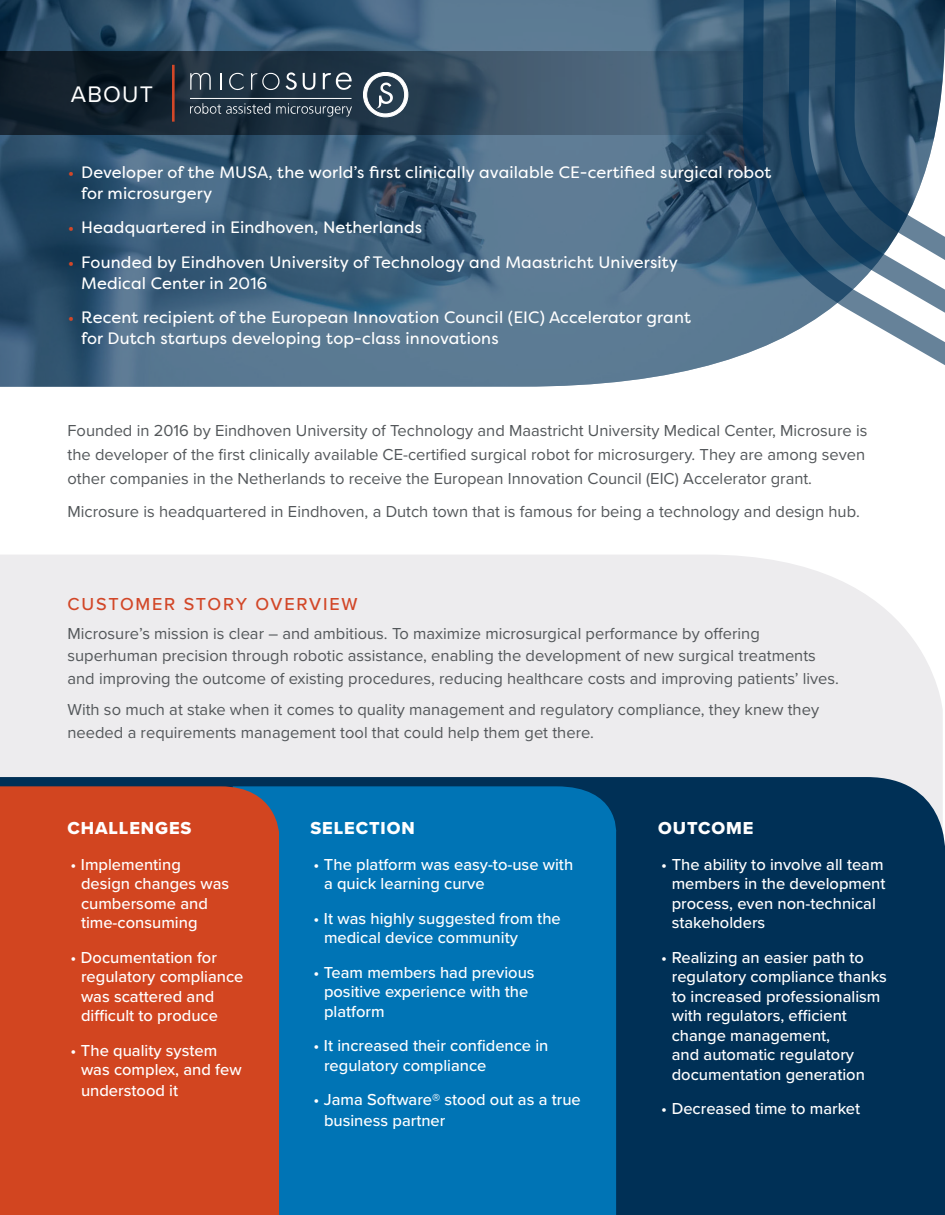
<style>
.page{position:relative;width:945px;height:1215px;background:#fff}
.page>*{position:absolute;margin:0;border:0;box-sizing:border-box;transform-origin:0 0}
.Summary_Label{font:23.4px "Proxima Nova";letter-spacing:.05em;color:#fff}
.t1{font:18px "Proxima Nova Extrabld";letter-spacing:.05em;color:#fff}
.t2{font:500 18px "Proxima Nova";letter-spacing:.1em;color:#d24728}
.Bullets{font:16.5px/22.5px "Proxima Nova";color:#53575a}
.Bullets-2{font:500 16.5px/19.5px "Proxima Nova";color:#fff}
.Bullets-3{font:16.5px/21px "Filson Pro";letter-spacing:.01em;color:#fff}
.s1{color:#d24728}
</style>
<div class="page">
<img style="left:0;top:0;width:743px;height:387px">
<svg style="left:0;top:51px;width:743px;height:84px;background:#293e50"></svg>
<svg style="left:743px;top:0;width:202px;height:365px"></svg>
<svg style="left:834px;top:0;width:111px;height:289px;background:#47667e"></svg>
<hr style="left:172px;top:65px;width:3px;height:57px;background:#d24728">
<div style="left:0;top:555px;width:943px;height:222px;background:#edecee"></div>
<div style="left:0;top:777px;width:945px;height:438px;background:#003056"></div>
<div style="left:279px;top:786px;width:340px;height:429px;background:#0074b5"></div>
<div style="left:0;top:786px;width:279px;height:429px;background:#d24520"></div>
<svg style="left:190px;top:73px;width:21px;height:17px"></svg>
<svg style="left:220px;top:73px;width:1px;height:17px"></svg>
<svg style="left:229px;top:73px;width:15px;height:17px"></svg>
<svg style="left:303px;top:73px;width:12px;height:17px"></svg>
<svg style="left:323px;top:73px;width:29px;height:17px"></svg>
<svg style="left:251px;top:73px;width:29px;height:17px"></svg>
<svg style="left:286px;top:72px;width:11px;height:18px"></svg>
<svg style="left:363px;top:72px;width:45px;height:45px"></svg>
<svg style="left:190px;top:103px;width:80px;height:11px"></svg>
<svg style="left:276px;top:103px;width:76px;height:14px"></svg>
<hr style="left:190px;top:98px;width:162px;height:1px;background:#fff">
<p class="Summary_Label" style="left:71px;top:77px;width:84px">ABOUT</p>
<p class="Bullets-3" style="left:81px;top:161px;width:691px;text-indent:-14px"><span class="s1">•</span> Developer of the MUSA, the world’s first clinically available CE-certified surgical robot for microsurgery</p>
<p class="Bullets-3" style="left:68px;top:217px;width:356px"><span class="s1">•</span> Headquartered in Eindhoven, Netherlands</p>
<p class="Bullets-3" style="left:81px;top:251px;width:598px;text-indent:-14px"><span class="s1">•</span> Founded by Eindhoven University of Technology and Maastricht University<br>Medical Center in 2016</p>
<p class="Bullets-3" style="left:81px;top:307px;width:611px;text-indent:-14px"><span class="s1">•</span> Recent recipient of the European Innovation Council (EIC) Accelerator grant for Dutch startups developing top-class innovations</p>
<p class="Bullets" style="left:68px;top:418px;width:801px;line-height:24px">Founded in 2016 by Eindhoven University of Technology and Maastricht University Medical Center, Microsure is the developer of the first clinically available CE-certified surgical robot for microsurgery. They are among seven other companies in the Netherlands to receive the European Innovation Council (EIC) Accelerator grant.</p>
<p class="Bullets" style="left:68px;top:499px;width:794px">Microsure is headquartered in Eindhoven, a Dutch town that is famous for being a technology and design hub.</p>
<p class="t2" style="left:68px;top:590px;width:292px">CUSTOMER STORY OVERVIEW</p>
<p class="Bullets" style="left:68px;top:621px;width:773px">Microsure’s mission is clear – and ambitious. To maximize microsurgical performance by offering superhuman precision through robotic assistance, enabling the development of new surgical treatments and improving the outcome of existing procedures, reducing healthcare costs and improving patients’ lives.</p>
<p class="Bullets" style="left:68px;top:698px;width:753px">With so much at stake when it comes to quality management and regulatory compliance, they knew they needed a requirements management tool that could help them get there.</p>
<p class="t1" style="left:68px;top:814px;width:125px">CHALLENGES</p>
<p class="Bullets-2" style="left:81px;top:854px;width:150px;text-indent:-10px">• Implementing design changes was cumbersome and time-consuming</p>
<p class="Bullets-2" style="left:81px;top:947px;width:164px;text-indent:-10px">• Documentation for regulatory compliance was scattered and difficult to produce</p>
<p class="Bullets-2" style="left:81px;top:1040px;width:162px;text-indent:-10px">• The quality system was complex, and few</p>
<p class="Bullets-2" style="left:81px;top:1080px;width:99px">understood it</p>
<p class="t1" style="left:310px;top:814px;width:106px">SELECTION</p>
<p class="Bullets-2" style="left:324px;top:854px;width:251px;text-indent:-10px">• The platform was easy-to-use with a quick learning curve</p>
<p class="Bullets-2" style="left:324px;top:908px;width:238px;text-indent:-10px">• It was highly suggested from the medical device community</p>
<p class="Bullets-2" style="left:324px;top:962px;width:212px;text-indent:-10px">• Team members had previous positive experience with the platform</p>
<p class="Bullets-2" style="left:324px;top:1035px;width:226px;text-indent:-10px">• It increased their confidence in regulatory compliance</p>
<p class="Bullets-2" style="left:324px;top:1089px;width:258px;line-height:21px;text-indent:-10px">• Jama Software® stood out as a true business partner</p>
<p class="t1" style="left:658px;top:814px;width:97px">OUTCOME</p>
<p class="Bullets-2" style="left:672px;top:854px;width:215px;text-indent:-10px">• The ability to involve all team members in the development process, even non-technical stakeholders</p>
<p class="Bullets-2" style="left:672px;top:947px;width:217px;text-indent:-10px">• Realizing an easier path to regulatory compliance thanks to increased professionalism with regulators, efficient change management,<br>and automatic regulatory documentation generation</p>
<p class="Bullets-2" style="left:661px;top:1098px;width:200px">• Decreased time to market</p>
</div>
